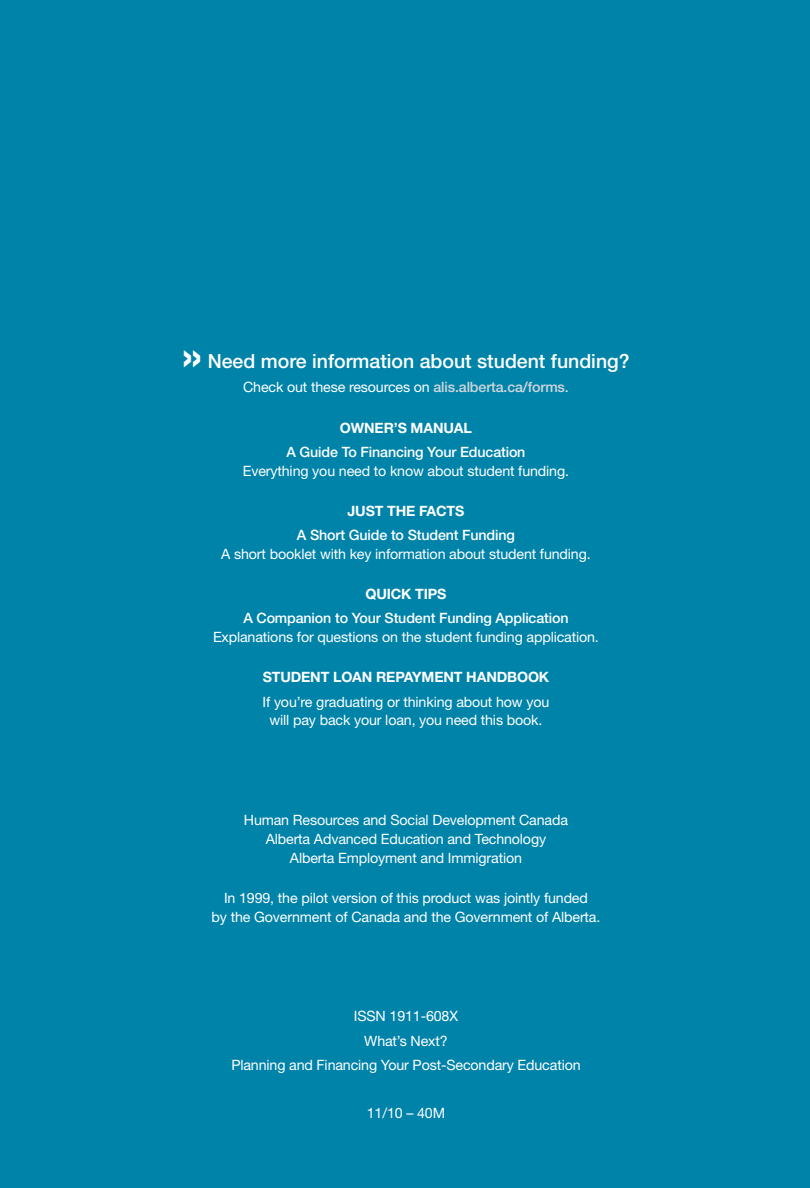
<style>
.page{position:relative;width:810px;height:1188px;background:#0083a9}
.page>*{position:absolute;margin:0;border:0;box-sizing:border-box;transform-origin:0 0}
.t1{font:700 45px "Helvetica Neue LT Std";color:#fff}
.t2{font:500 19.5px "Helvetica Neue LT Std";color:#fff}
.t3{font:14.25px/18.8px "Helvetica Neue LT Std";letter-spacing:-.01em;color:#fff;text-align:center}
.t4{font:500 14.25px "Helvetica Neue LT Std";letter-spacing:-.01em;color:#fff}
.t5{font:700 14.25px "Helvetica Neue LT Std";letter-spacing:-.01em;color:#fff}
.s1{font-weight:500;color:#d1d6db}
</style>
<div class="page">
<h1 class="t1" style="left:182px;top:327px;width:21px">»</h1>
<h2 class="t2" style="left:208px;top:350px;width:423px">Need more information about student funding?</h2>
<p class="t3" style="left:243px;top:378px;width:327px">Check out these resources on <span class="s1">alis.alberta.ca/forms</span>.</p>
<p class="t5" style="left:340px;top:419px;width:133px">OWNER’S MANUAL</p>
<p class="t4" style="left:286px;top:443px;width:241px">A Guide To Financing Your Education</p>
<p class="t3" style="left:243px;top:461px;width:328px">Everything you need to know about student funding.</p>
<p class="t5" style="left:347px;top:502px;width:118px">JUST THE FACTS</p>
<p class="t4" style="left:297px;top:526px;width:220px">A Short Guide to Student Funding</p>
<p class="t3" style="left:221px;top:544px;width:371px">A short booklet with key information about student funding.</p>
<p class="t5" style="left:365px;top:585px;width:83px">QUICK TIPS</p>
<p class="t4" style="left:243px;top:610px;width:327px">A Companion to Your Student Funding Application</p>
<p class="t3" style="left:213px;top:627px;width:387px">Explanations for questions on the student funding application.</p>
<p class="t5" style="left:263px;top:669px;width:288px">STUDENT LOAN REPAYMENT HANDBOOK</p>
<p class="t3" style="left:263px;top:692px;width:288px">If you’re graduating or thinking about how you will pay back your loan, you need this book.</p>
<p class="t3" style="left:244px;top:810px;width:326px">Human Resources and Social Development Canada<br>Alberta Advanced Education and Technology<br>Alberta Employment and Immigration</p>
<p class="t3" style="left:212px;top:888px;width:390px">In 1999, the pilot version of this product was jointly funded<br>by the Government of Canada and the Government of Alberta.</p>
<p class="t3" style="left:231px;top:1004px;width:351px;line-height:24.2px">ISSN 1911-608X<br>What’s Next?<br>Planning and Financing Your Post-Secondary Education</p>
<p class="t3" style="left:367px;top:1103px;width:80px">11/10 – 40M</p>
</div>
